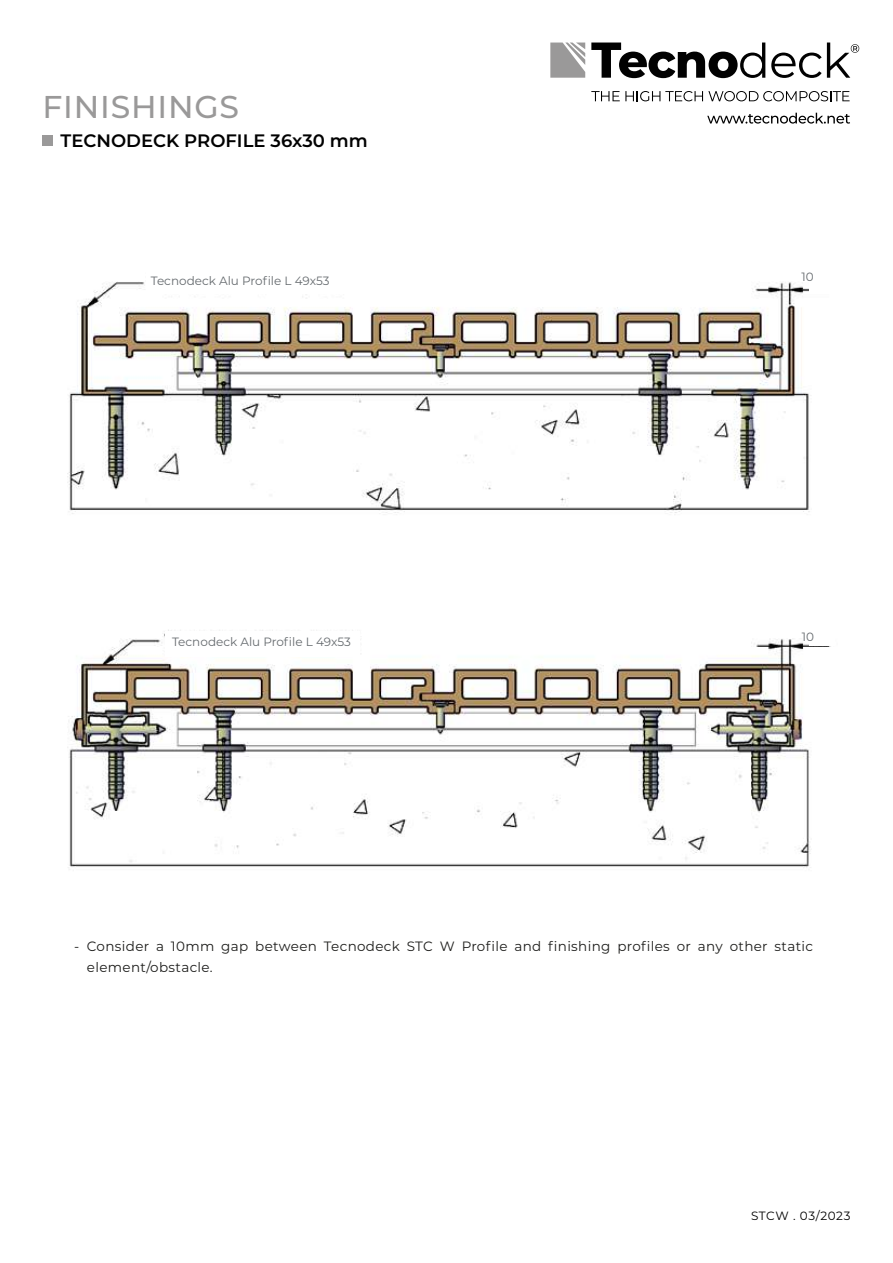
<style>
.page{position:relative;width:893px;height:1263px;background:#fff}
.page>*{position:absolute;margin:0;border:0;box-sizing:border-box;transform-origin:0 0}
.t1{font:500 31.5px "Montserrat";letter-spacing:.025em;color:#9a9999}
.t2{font:600 18px "Montserrat";color:#010101}
.t3{font:13.5px/21px "Montserrat";letter-spacing:.025em;color:#1d1d1b}
.t4{font:12px "Montserrat";color:#666b6f}
.t5{font:12px "Montserrat";letter-spacing:.04em;color:#000}
</style>
<div class="page">
<div style="left:43px;top:135px;width:10px;height:10px;background:#9a9999"></div>
<img style="left:67px;top:281px;width:743px;height:233px">
<img style="left:67px;top:630px;width:764px;height:240px">
<div style="left:146px;top:267px;width:213px;height:27px;background:#fff"></div>
<div style="left:165px;top:631px;width:194px;height:26px;background:#fff"></div>
<div style="left:809px;top:618px;width:26px;height:27px;background:#fff"></div>
<div style="left:809px;top:266px;width:26px;height:27px;background:#fff"></div>
<svg style="left:591px;top:91px;width:259px;height:10px"></svg>
<svg style="left:707px;top:113px;width:143px;height:11px"></svg>
<svg style="left:591px;top:43px;width:174px;height:35px"></svg>
<svg style="left:550px;top:43px;width:35px;height:35px"></svg>
<svg style="left:771px;top:43px;width:88px;height:35px"></svg>
<h1 class="t1" style="left:43px;top:85px;width:198px">FINISHINGS</h1>
<h2 class="t2" style="left:61px;top:128px;width:309px">TECNODECK PROFILE 36x30 mm</h2>
<p class="t4" style="left:151px;top:272px;width:180px">Tecnodeck Alu Profile L 49x53</p>
<p class="t4" style="left:172px;top:633px;width:180px">Tecnodeck Alu Profile L 49x53</p>
<p class="t4" style="left:801px;top:269px;width:14px">10</p>
<p class="t4" style="left:802px;top:628px;width:14px">10</p>
<p class="t3" style="left:87px;top:935px;width:728px;text-indent:-13px">- Consider a 10mm gap between Tecnodeck STC W Profile and finishing profiles or any other static element/obstacle.</p>
<p class="t5" style="left:751px;top:1208px;width:101px">STCW . 03/2023</p>
</div>
